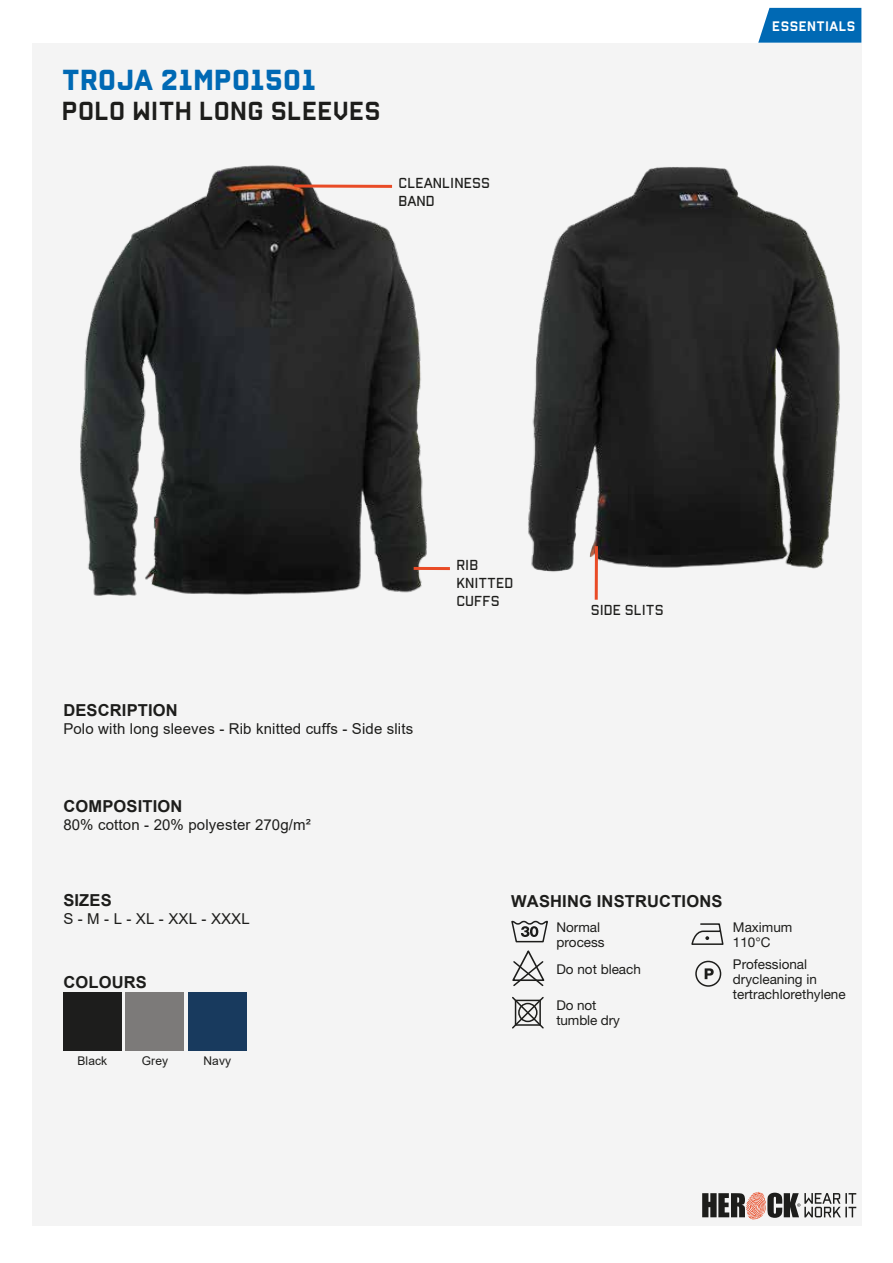
<style>
.page{position:relative;width:893px;height:1263px;background:#fff}
.page>*{position:absolute;margin:0;border:0;box-sizing:border-box;transform-origin:0 0}
.t1{font:500 30px "Reload Alt";letter-spacing:.01em;color:#0069b4}
.t2{font:27px "Reload Alt";letter-spacing:.01em;color:#1d1d1b}
.t3{font:700 16.5px "Arial";letter-spacing:.01em;color:#1d1d1b}
.t4{font:15px "Arial";letter-spacing:.01em;color:#1d1d1b}
.t5{font:300 15px/18px "Reload Alt";color:#1d1d1b}
.t6{font:14.25px "Reload Alt";letter-spacing:.03em;color:#fff}
.t7{font:13.5px/15px "Helvetica Neue LT Std";color:#1d1d1b}
.t8{font:12px "Arial";letter-spacing:.01em;color:#1d1d1b}
</style>
<div class="page">
<div style="left:32px;top:43px;width:829px;height:1182px;background:#f4f4f4"></div>
<svg style="left:758px;top:8px;width:103px;height:35px;background:#1072b8"></svg>
<svg style="left:702px;top:1192px;width:154px;height:27px"></svg>
<img style="left:528px;top:140px;width:334px;height:457px">
<img style="left:302px;top:171px;width:125px;height:423px">
<img style="left:32px;top:165px;width:270px;height:1061px">
<svg style="left:411px;top:565px;width:39px;height:7px"></svg>
<svg style="left:291px;top:183px;width:104px;height:6px"></svg>
<svg style="left:593px;top:543px;width:6px;height:57px"></svg>
<svg style="left:512px;top:950px;width:33px;height:37px"></svg>
<svg style="left:512px;top:996px;width:32px;height:33px"></svg>
<svg style="left:691px;top:923px;width:33px;height:22px"></svg>
<div style="left:695px;top:961px;width:26px;height:26px;border:2px solid #1d1d1b;border-radius:50%"></div>
<svg style="left:705px;top:968px;width:9px;height:11px"></svg>
<svg style="left:511px;top:920px;width:37px;height:23px"></svg>
<h1 class="t1" style="left:62px;top:62px;width:255px">TROJA 21MPO1501</h1>
<h2 class="t2" style="left:62px;top:95px;width:320px">POLO WITH LONG SLEEVES</h2>
<p class="t5" style="left:398px;top:174px;width:93px">CLEANLINESS<br>BAND</p>
<p class="t6" style="left:772px;top:18px;width:85px">ESSENTIALS</p>
<p class="t3" style="left:63px;top:699px;width:116px">DESCRIPTION</p>
<p class="t4" style="left:63px;top:719px;width:351px">Polo with long sleeves - Rib knitted cuffs - Side slits</p>
<p class="t3" style="left:63px;top:795px;width:120px">COMPOSITION</p>
<p class="t4" style="left:63px;top:815px;width:249px">80% cotton - 20% polyester 270g/m²</p>
<p class="t3" style="left:63px;top:888px;width:50px">SIZES</p>
<p class="t4" style="left:63px;top:908px;width:188px">S - M - L - XL - XXL - XXXL</p>
<p class="t3" style="left:63px;top:971px;width:85px">COLOURS</p>
<p class="t8" style="left:77px;top:1052px;width:31px">Black</p>
<p class="t8" style="left:142px;top:1052px;width:28px">Grey</p>
<p class="t8" style="left:203px;top:1052px;width:29px">Navy</p>
<p class="t5" style="left:456px;top:556px;width:59px">RIB<br>KNITTED<br>CUFFS</p>
<p class="t5" style="left:591px;top:602px;width:74px">SIDE SLITS</p>
<p class="t3" style="left:511px;top:889px;width:213px">WASHING INSTRUCTIONS</p>
<p class="t7" style="left:556px;top:920px;width:50px">Normal process</p>
<p class="t7" style="left:556px;top:961px;width:86px">Do not bleach</p>
<p class="t7" style="left:556px;top:998px;width:65px">Do not tumble dry</p>
<p class="t7" style="left:733px;top:920px;width:61px">Maximum<br>110°C</p>
<p class="t7" style="left:733px;top:956px;width:114px">Professional drycleaning in tertrachlorethylene</p>
</div>
